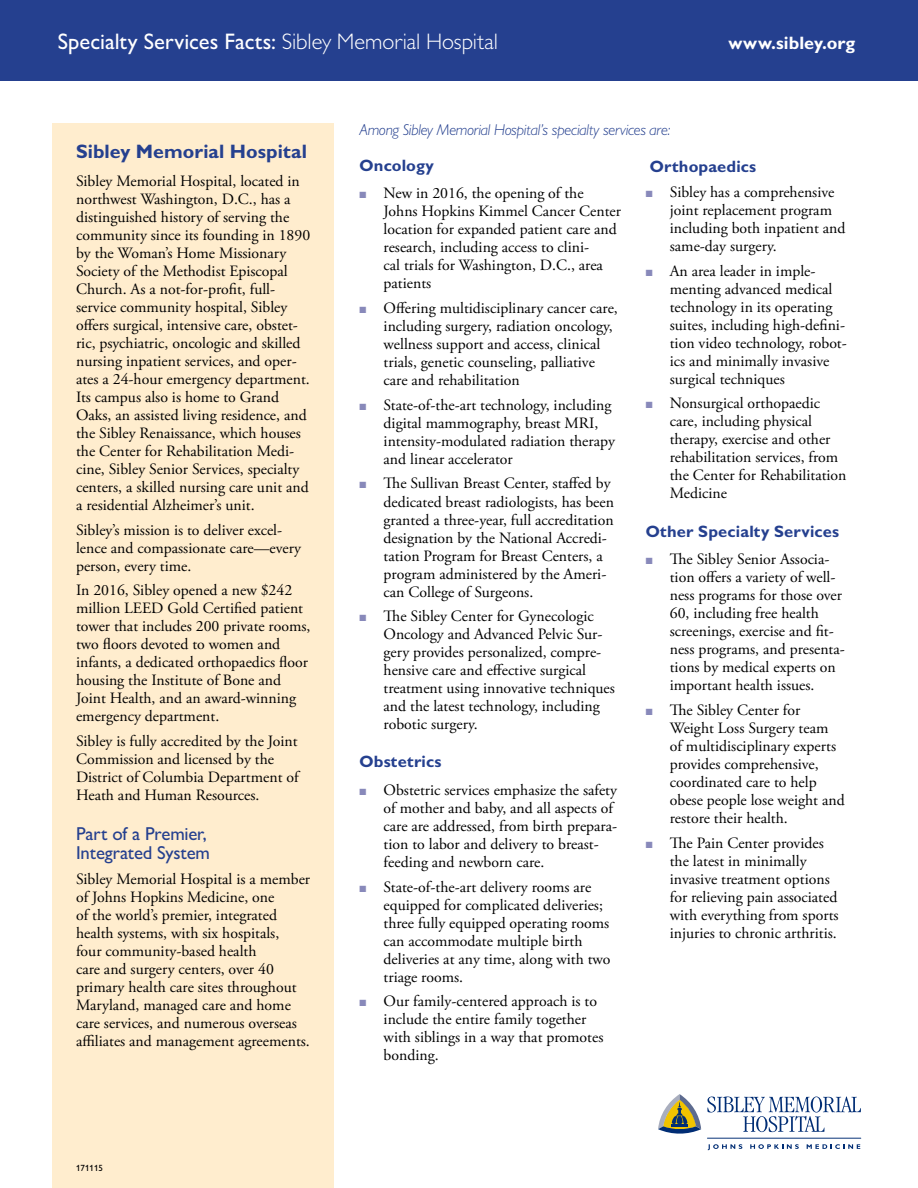
<style>
.page{position:relative;width:918px;height:1188px;background:#fff}
.page>*{position:absolute;margin:0;border:0;box-sizing:border-box;transform-origin:0 0}
.t1{font:500 22.5px "Gill Sans MT Std";letter-spacing:.005em;color:#fff}
.t2{font:700 19.5px "Gill Sans MT Std";color:#25408f}
.t3{font:500 18.75px/19.5px "Gill Sans MT Std";letter-spacing:-.01em;color:#25408f}
.t4{font:700 18px "Gill Sans MT Std";color:#fff}
.t5{font:700 16.5px "Gill Sans MT Std";letter-spacing:.005em;color:#25408f}
.t6{font:15.75px/18px "Adobe Garamond Pro";color:#000}
.t7{font:italic 300 15.75px "Gill Sans MT Std";letter-spacing:-.015em;color:#25408f}
.t8{font:500 9px "Gill Sans MT Std";color:#000}
.s1{font-weight:300}
.s2{color:#8889ba}
</style>
<div class="page">
<div style="left:53px;top:124px;width:281px;height:1064px;background:#ffedce"></div>
<hr style="left:707px;top:1138px;width:154px;height:1px;background:#002d74">
<svg style="left:708px;top:1144px;width:34px;height:6px"></svg>
<svg style="left:750px;top:1144px;width:49px;height:5px"></svg>
<svg style="left:807px;top:1144px;width:53px;height:5px"></svg>
<svg style="left:658px;top:1094px;width:203px;height:40px"></svg>
<div style="left:0;top:0;width:918px;height:80px;background:#25408f"></div>
<h1 class="t1" style="left:58px;top:28px;width:442px">Specialty Services Facts: <span class="s1">Sibley Memorial Hospital</span></h1>
<p class="t4" style="left:729px;top:32px;width:128px">www.sibley.org</p>
<p class="t2" style="left:76px;top:140px;width:232px">Sibley Memorial Hospital</p>
<p class="t6" style="left:76px;top:172px;width:236px">Sibley Memorial Hospital, located in northwest Washington, D.C., has a distinguished history of serving the community since its founding in 1890 by the Woman’s Home Missionary Society of the Methodist Episcopal Church. As a not-for-profit, full&shy;service community hospital, Sibley offers surgical, intensive care, obstet&shy;ric, psychiatric, oncologic and skilled nursing inpatient services, and oper&shy;ates a 24-hour emergency department.<br>Its campus also is home to Grand Oaks, an assisted living residence, and the Sibley Renaissance, which houses the Center for Rehabilitation Medi&shy;cine, Sibley Senior Services, specialty centers, a skilled nursing care unit and a residential Alzheimer’s unit.</p>
<p class="t6" style="left:76px;top:521px;width:226px">Sibley’s mission is to deliver excel&shy;lence and compassionate care—every person, every time.</p>
<p class="t6" style="left:76px;top:582px;width:236px">In 2016, Sibley opened a new $242 million LEED Gold Certified patient tower that includes 200 private rooms, two floors devoted to women and infants, a dedicated orthopaedics floor housing the Institute of Bone and Joint Health, and an award-winning emergency department.</p>
<p class="t6" style="left:76px;top:733px;width:224px">Sibley is fully accredited by the Joint Commission and licensed by the District of Columbia Department of Heath and Human Resources.</p>
<p class="t3" style="left:76px;top:824px;width:136px">Part of a Premier,<br>Integrated System</p>
<p class="t6" style="left:76px;top:871px;width:236px">Sibley Memorial Hospital is a member of Johns Hopkins Medicine, one<br>of the world’s premier, integrated health systems, with six hospitals,<br>four community-based health<br>care and surgery centers, over 40 primary health care sites throughout Maryland, managed care and home care services, and numerous overseas affiliates and management agreements.</p>
<p class="t8" style="left:76px;top:1163px;width:28px">171115</p>
<p class="t7" style="left:360px;top:120px;width:312px">Among Sibley Memorial Hospital’s specialty services are:</p>
<p class="t5" style="left:360px;top:155px;width:76px">Oncology</p>
<p class="t6" style="left:384px;top:185px;width:239px;text-indent:-24px"><span class="s2">■</span> New in 2016, the opening of the<br>Johns Hopkins Kimmel Cancer Center location for expanded patient care and research, including access to clini-<br>cal trials for Washington, D.C., area patients</p>
<p class="t6" style="left:384px;top:300px;width:236px;text-indent:-24px"><span class="s2">■</span> Offering multidisciplinary cancer care, including surgery, radiation oncology, wellness support and access, clinical trials, genetic counseling, palliative care and rehabilitation</p>
<p class="t6" style="left:384px;top:396px;width:233px;text-indent:-24px"><span class="s2">■</span> State-of-the-art technology, including digital mammography, breast MRI, intensity-modulated radiation therapy and linear accelerator</p>
<p class="t6" style="left:384px;top:475px;width:232px;text-indent:-24px"><span class="s2">■</span> The Sullivan Breast Center, staffed by dedicated breast radiologists, has been granted a three-year, full accreditation designation by the National Accredi&shy;tation Program for Breast Centers, a program administered by the Ameri&shy;can College of Surgeons.</p>
<p class="t6" style="left:384px;top:608px;width:233px;text-indent:-24px"><span class="s2">■</span> The Sibley Center for Gynecologic Oncology and Advanced Pelvic Sur&shy;gery provides personalized, compre&shy;hensive care and effective surgical treatment using innovative techniques and the latest technology, including robotic surgery.</p>
<p class="t5" style="left:360px;top:752px;width:83px">Obstetrics</p>
<p class="t6" style="left:384px;top:782px;width:235px;text-indent:-24px"><span class="s2">■</span> Obstetric services emphasize the safety of mother and baby, and all aspects of care are addressed, from birth prepara&shy;tion to labor and delivery to breast&shy;feeding and newborn care.</p>
<p class="t6" style="left:384px;top:878px;width:229px;text-indent:-24px"><span class="s2">■</span> State-of-the-art delivery rooms are equipped for complicated deliveries; three fully equipped operating rooms can accommodate multiple birth deliveries at any time, along with two triage rooms.</p>
<p class="t6" style="left:384px;top:993px;width:221px;text-indent:-24px"><span class="s2">■</span> Our family-centered approach is to include the entire family together with siblings in a way that promotes bonding.</p>
<p class="t5" style="left:650px;top:156px;width:108px">Orthopaedics</p>
<p class="t6" style="left:670px;top:184px;width:177px;text-indent:-24px"><span class="s2">■</span> Sibley has a comprehensive joint replacement program including both inpatient and same-day surgery.</p>
<p class="t6" style="left:670px;top:262px;width:179px;text-indent:-24px"><span class="s2">■</span> An area leader in imple&shy;menting advanced medical technology in its operating suites, including high-defini&shy;tion video technology, robot&shy;ics and minimally invasive surgical techniques</p>
<p class="t6" style="left:670px;top:395px;width:178px;text-indent:-24px"><span class="s2">■</span> Nonsurgical orthopaedic care, including physical therapy, exercise and other rehabilitation services, from the Center for Rehabilitation<br>Medicine</p>
<p class="t5" style="left:646px;top:521px;width:195px">Other Specialty Services</p>
<p class="t6" style="left:670px;top:551px;width:177px;text-indent:-24px"><span class="s2">■</span> The Sibley Senior Associa&shy;tion offers a variety of well&shy;ness programs for those over<br>60, including free health screenings, exercise and fit&shy;ness programs, and presenta&shy;tions by medical experts on important health issues.</p>
<p class="t6" style="left:670px;top:701px;width:176px;text-indent:-24px"><span class="s2">■</span> The Sibley Center for<br>Weight Loss Surgery team<br>of multidisciplinary experts provides comprehensive, coordinated care to help obese people lose weight and restore their health.</p>
<p class="t6" style="left:670px;top:834px;width:170px;text-indent:-24px"><span class="s2">■</span> The Pain Center provides the latest in minimally invasive treatment options for relieving pain associated with everything from sports injuries to chronic arthritis.</p>
</div>
